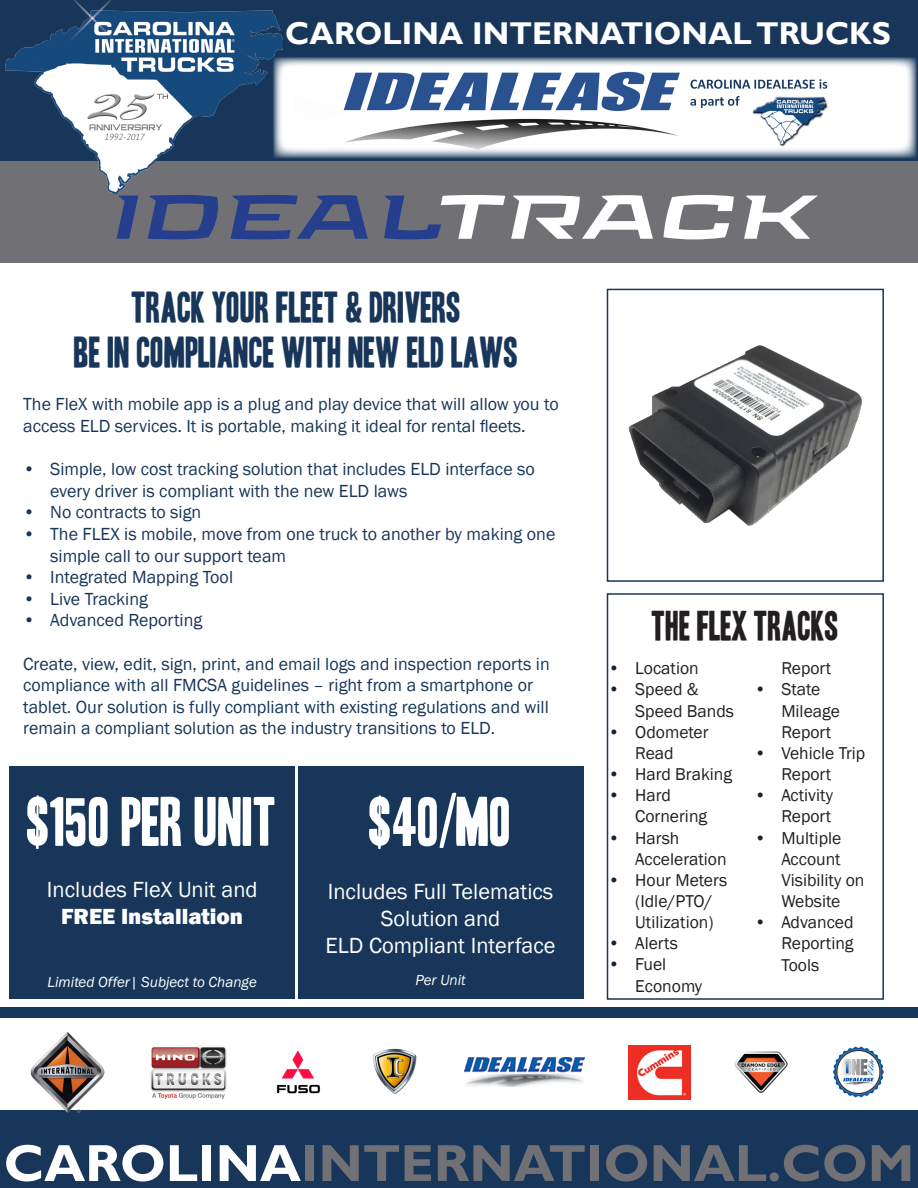
<style>
.page{position:relative;width:918px;height:1188px;background:#fff}
.page>*{position:absolute;margin:0;border:0;box-sizing:border-box;transform-origin:0 0}
.t1{font:72px "Aviano Future Black Fast";letter-spacing:.05em;color:#253f8e}
.t2{font:60px "Headline One HPLHS";color:#fff}
.t3{font:700 52.5px "Gill Sans";color:#717074}
.t4{font:37.5px "Headline One HPLHS";color:#17365a}
.t5{font:36px "Headline One HPLHS";color:#231f20}
.t6{font:700 31.5px "Gill Sans";color:#fff}
.t7{font:22.5px/27px "Franklin Gothic";color:#fff;text-align:center}
.t8{font:800 22.5px "Franklin Gothic";color:#fff}
.t9{font:18px/21.6px "Franklin Gothic";color:#17365a}
.t10{font:17.7px/21.1px "Franklin Gothic";color:#231f20}
.t11{font:italic 15px "Franklin Gothic";color:#fff}
.s1{color:#fff}
</style>
<div class="page">
<div style="left:0;top:0;width:918px;height:162px;background:#17365a"></div>
<div style="left:0;top:1110px;width:918px;height:78px;background:#17365a"></div>
<img style="left:30px;top:1032px;width:74px;height:81px">
<img style="left:150px;top:1046px;width:77px;height:53px">
<img style="left:276px;top:1050px;width:45px;height:44px">
<img style="left:373px;top:1048px;width:44px;height:47px">
<img style="left:464px;top:1058px;width:121px;height:28px">
<img style="left:628px;top:1045px;width:62px;height:54px">
<img style="left:734px;top:1051px;width:54px;height:42px">
<img style="left:833px;top:1046px;width:50px;height:52px">
<div style="left:0;top:1008px;width:918px;height:10px;background:#17365a"></div>
<svg style="left:285px;top:57px;width:633px;height:105px;background:#c8cfd7"></svg>
<img style="left:295px;top:57px;width:601px;height:105px">
<div style="left:0;top:162px;width:918px;height:101px;background:#717074"></div>
<img style="left:628px;top:345px;width:234px;height:181px">
<div style="left:607px;top:289px;width:277px;height:293px;border:2px solid #17365a"></div>
<div style="left:10px;top:766px;width:285px;height:232px;background:#17365a"></div>
<div style="left:298px;top:766px;width:285px;height:232px;background:#17365a"></div>
<img style="left:0;top:0;width:285px;height:194px">
<div style="left:607px;top:593px;width:277px;height:407px;border:2px solid #17365a"></div>
<p class="t6" style="left:285px;top:14px;width:607px">CAROLINA INTERNATIONAL TRUCKS</p>
<p class="t1" style="left:107px;top:182px;width:706px">IDEAL<span class="s1">TRACK</span></p>
<p class="t4" style="left:132px;top:289px;width:331px">TRACK YOUR FLEET &amp; DRIVERS</p>
<p class="t4" style="left:74px;top:334px;width:446px">BE IN COMPLIANCE WITH NEW ELD LAWS</p>
<p class="t9" style="left:23px;top:394px;width:537px">The FleX with mobile app is a plug and play device that will allow you to access ELD services. It is portable, making it ideal for rental fleets.</p>
<p class="t9" style="left:50px;top:459px;width:486px;text-indent:-27px">• Simple, low cost tracking solution that includes ELD interface so every driver is compliant with the new ELD laws</p>
<p class="t9" style="left:23px;top:502px;width:180px">• No contracts to sign</p>
<p class="t9" style="left:50px;top:524px;width:507px;text-indent:-27px">• The FLEX is mobile, move from one truck to another by making one simple call to our support team</p>
<p class="t9" style="left:23px;top:567px;width:211px">• Integrated Mapping Tool</p>
<p class="t9" style="left:23px;top:588px;width:126px">• Live Tracking</p>
<p class="t9" style="left:23px;top:610px;width:181px">• Advanced Reporting</p>
<p class="t9" style="left:23px;top:653px;width:528px">Create, view, edit, sign, print, and email logs and inspection reports in compliance with all FMCSA guidelines – right from a smartphone or tablet. Our solution is fully compliant with existing regulations and will remain a compliant solution as the industry transitions to ELD.</p>
<p class="t2" style="left:27px;top:793px;width:252px">$150 PER UNIT</p>
<p class="t7" style="left:47px;top:877px;width:212px">Includes FleX Unit and</p>
<p class="t8" style="left:61px;top:902px;width:183px">FREE Installation</p>
<p class="t11" style="left:48px;top:973px;width:211px">Limited Offer| Subject to Change</p>
<p class="t2" style="left:369px;top:793px;width:144px">$40/MO</p>
<p class="t7" style="left:328px;top:879px;width:227px">Includes Full Telematics<br>Solution and</p>
<p class="t7" style="left:325px;top:933px;width:232px">ELD Compliant Interface</p>
<p class="t11" style="left:415px;top:970px;width:52px">Per Unit</p>
<p class="t5" style="left:652px;top:608px;width:188px">THE FLEX TRACKS</p>
<p class="t10" style="left:608px;top:658px;width:92px">• Location</p>
<p class="t10" style="left:635px;top:679px;width:100px;text-indent:-27px">• Speed &amp;<br>Speed Bands</p>
<p class="t10" style="left:608px;top:722px;width:102px;text-align:center">• Odometer<br>Read</p>
<p class="t10" style="left:608px;top:764px;width:125px">• Hard Braking</p>
<p class="t10" style="left:635px;top:785px;width:73px;text-indent:-27px">• Hard<br>Cornering</p>
<p class="t10" style="left:635px;top:827px;width:93px;text-indent:-27px">• Harsh<br>Acceleration</p>
<p class="t10" style="left:635px;top:870px;width:93px;text-indent:-27px">• Hour Meters (Idle/PTO/<br>Utilization)</p>
<p class="t10" style="left:608px;top:933px;width:71px">• Alerts</p>
<p class="t10" style="left:635px;top:954px;width:69px;text-indent:-27px">• Fuel<br>Economy</p>
<p class="t10" style="left:781px;top:658px;width:52px">Report</p>
<p class="t10" style="left:781px;top:679px;width:60px;text-indent:-27px">• State<br>Mileage<br>Report</p>
<p class="t10" style="left:754px;top:743px;width:113px;text-align:center">• Vehicle Trip<br>Report</p>
<p class="t10" style="left:754px;top:785px;width:80px;text-align:right">• Activity<br>Report</p>
<p class="t10" style="left:781px;top:827px;width:85px;text-indent:-27px">• Multiple<br>Account<br>Visibility on<br>Website</p>
<p class="t10" style="left:781px;top:912px;width:74px;text-align:justify;text-indent:-27px">• Advanced Reporting Tools</p>
<p class="t3" style="left:4px;top:1132px;width:912px"><span class="s1">CAROLINA</span>INTERNATIONAL.COM</p>
</div>
